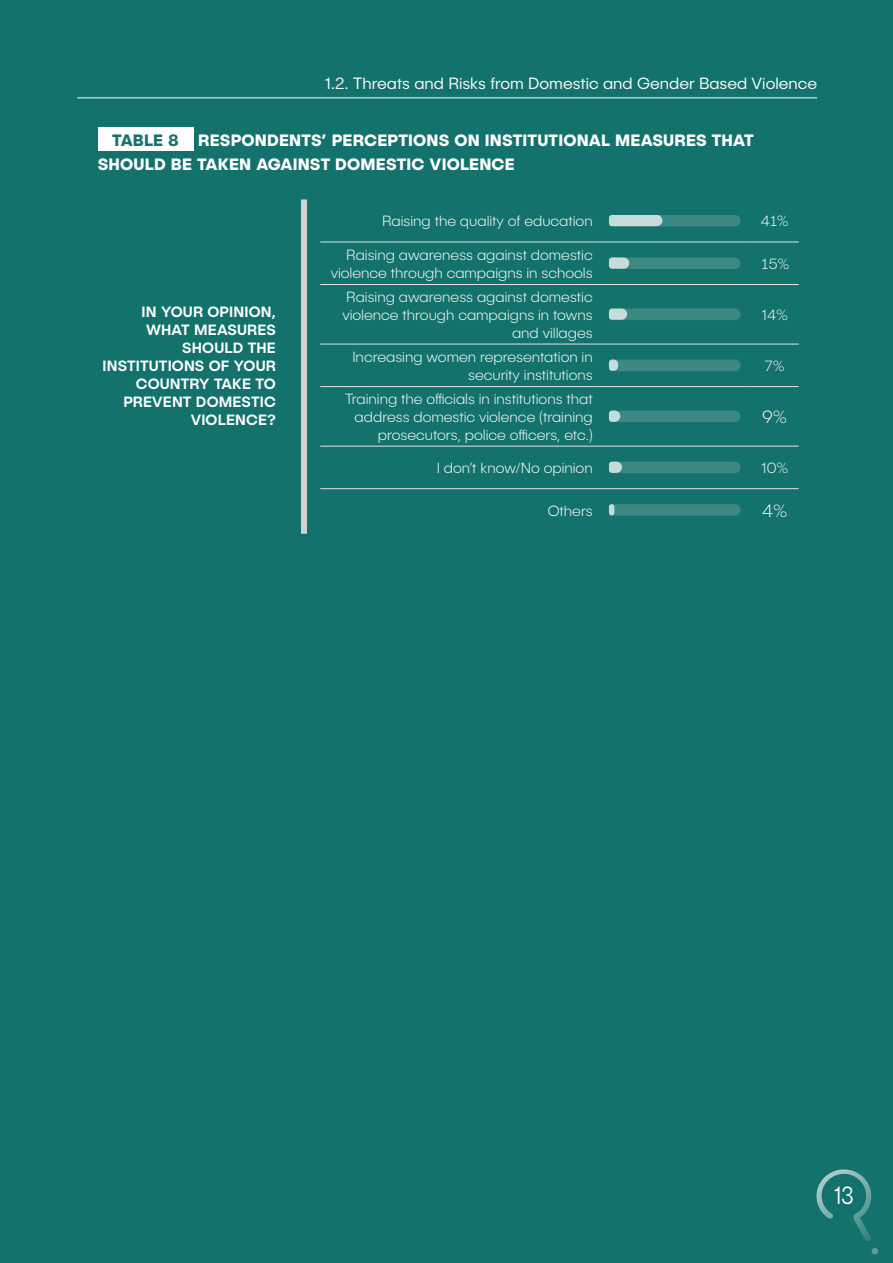
<style>
.page{position:relative;width:893px;height:1263px;background:#14726c}
.page>*{position:absolute;margin:0;border:0;box-sizing:border-box;transform-origin:0 0}
.t1{font:300 25.2px "Publica Sans";color:#fff;scale:.83 1}
.t2{font:200 18px "Publica Sans";color:#fff}
.t3{font:700 16.5px/24px "Publica Sans";letter-spacing:.01em;color:#fff}
.t4{font:300 16.5px "Publica Sans";color:#fff}
.t5{font:700 16.5px "Publica Sans";letter-spacing:.01em;color:#14726c}
.t6{font:200 15px/18px "Publica Sans";color:#fff;text-align:right}
.t7{font:500 15px/18px "Publica Sans";letter-spacing:.01em;color:#fff;text-align:right}
</style>
<div class="page">
<div style="left:98px;top:128px;width:95px;height:23px;background:#fff"></div>
<hr style="left:320px;top:242px;width:279px;height:1px;background:#e0e3e3">
<hr style="left:599px;top:242px;width:152px;height:1px;background:#e0e3e3">
<hr style="left:751px;top:242px;width:48px;height:1px;background:#e0e3e3">
<hr style="left:320px;top:284px;width:279px;height:1px;background:#e0e3e3">
<hr style="left:599px;top:284px;width:152px;height:1px;background:#e0e3e3">
<hr style="left:751px;top:284px;width:48px;height:1px;background:#e0e3e3">
<hr style="left:320px;top:344px;width:279px;height:1px;background:#e0e3e3">
<hr style="left:599px;top:344px;width:152px;height:1px;background:#e0e3e3">
<hr style="left:751px;top:344px;width:48px;height:1px;background:#e0e3e3">
<hr style="left:320px;top:386px;width:279px;height:1px;background:#e0e3e3">
<hr style="left:599px;top:386px;width:152px;height:1px;background:#e0e3e3">
<hr style="left:751px;top:386px;width:48px;height:1px;background:#e0e3e3">
<hr style="left:320px;top:446px;width:279px;height:1px;background:#e0e3e3">
<hr style="left:599px;top:446px;width:152px;height:1px;background:#e0e3e3">
<hr style="left:751px;top:446px;width:48px;height:1px;background:#e0e3e3">
<hr style="left:320px;top:488px;width:279px;height:1px;background:#e0e3e3">
<hr style="left:599px;top:488px;width:152px;height:1px;background:#e0e3e3">
<hr style="left:751px;top:488px;width:48px;height:1px;background:#e0e3e3">
<svg style="left:609px;top:215px;width:132px;height:11px"></svg>
<svg style="left:609px;top:257px;width:132px;height:12px;background:#4c918d"></svg>
<svg style="left:609px;top:308px;width:132px;height:12px;background:#49908c"></svg>
<svg style="left:609px;top:360px;width:132px;height:11px"></svg>
<svg style="left:609px;top:411px;width:132px;height:11px"></svg>
<svg style="left:609px;top:462px;width:132px;height:11px"></svg>
<svg style="left:609px;top:504px;width:132px;height:12px;background:#3a8681"></svg>
<div style="left:609px;top:504px;width:5px;height:11px;background:#c6dcdb;border-radius:3px"></div>
<div style="left:301px;top:199px;width:6px;height:335px;background:#d1d1d4"></div>
<hr style="left:77px;top:97px;width:740px;height:1px;background:#fff">
<svg style="left:872px;top:1248px;width:6px;height:6px"></svg>
<svg style="left:816px;top:1169px;width:55px;height:72px"></svg>
<p class="t4" style="left:325px;top:73px;width:494px">1.2. Threats and Risks from Domestic and Gender Based Violence</p>
<p class="t5" style="left:112px;top:129px;width:68px">TABLE 8</p>
<p class="t3" style="left:98px;top:128px;width:657px;text-indent:100px">RESPONDENTS’ PERCEPTIONS ON INSTITUTIONAL MEASURES THAT<br>SHOULD BE TAKEN AGAINST DOMESTIC VIOLENCE</p>
<p class="t7" style="left:102px;top:302px;width:175px">IN YOUR OPINION,<br>WHAT MEASURES<br>SHOULD THE<br>INSTITUTIONS OF YOUR<br>COUNTRY TAKE TO<br>PREVENT DOMESTIC<br>VIOLENCE?</p>
<p class="t6" style="left:382px;top:212px;width:212px">Raising the quality of education</p>
<p class="t6" style="left:761px;top:212px;width:30px">41%</p>
<p class="t6" style="left:331px;top:246px;width:264px">Raising awareness against domestic violence through campaigns in schools</p>
<p class="t6" style="left:760px;top:255px;width:31px">15%</p>
<p class="t6" style="left:342px;top:288px;width:252px">Raising awareness against domestic violence through campaigns in towns and villages</p>
<p class="t6" style="left:761px;top:306px;width:28px">14%</p>
<p class="t6" style="left:352px;top:348px;width:242px">Increasing women representation in security institutions</p>
<p class="t6" style="left:765px;top:357px;width:22px">7%</p>
<p class="t6" style="left:345px;top:390px;width:249px">Training the officials in institutions that address domestic violence (training prosecutors, police officers, etc.)</p>
<p class="t2" style="left:762px;top:406px;width:26px">9%</p>
<p class="t6" style="left:437px;top:459px;width:158px">I don’t know/No opinion</p>
<p class="t6" style="left:761px;top:459px;width:29px">10%</p>
<p class="t6" style="left:548px;top:501px;width:47px">Others</p>
<p class="t2" style="left:762px;top:500px;width:27px">4%</p>
<p class="t1" style="left:834px;top:1180px;width:26px">13</p>
</div>
